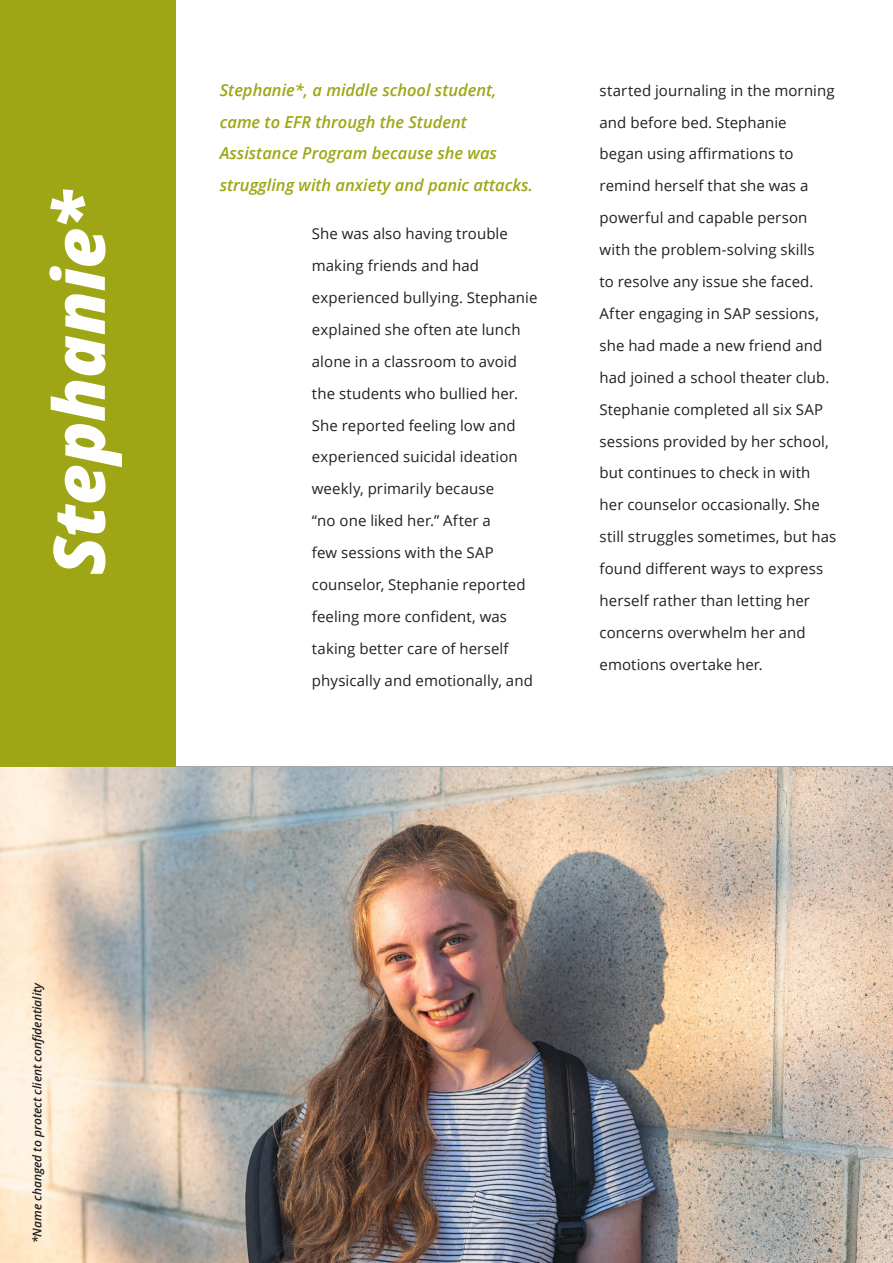
<style>
.page{position:relative;width:893px;height:1263px;background:#fff}
.page>*{position:absolute;margin:0;border:0;box-sizing:border-box;transform-origin:0 0}
.Quote_60pts{font:italic 800 71.25px "Open Sans";letter-spacing:-.01em;color:#fff}
.Body_Text___Medium{font:italic 600 16.5px/32px "Open Sans";color:#9ea615}
.Body_Text___Light__9{font:15px/32px "Open Sans";letter-spacing:.005em;color:#231f20}
.Body_Text___Medium-2{font:italic 600 12px "Open Sans";color:#231f20}
</style>
<div class="page">
<img style="left:0;top:767px;width:892px;height:496px">
<hr style="left:892px;top:670px;width:1px;height:593px;background:#4a9691">
<div style="left:0;top:0;width:176px;height:766px;background:#9ea615"></div>
<p class="Quote_60pts" style="left:25px;top:575px;width:387px;rotate:-90deg">Stephanie*</p>
<p class="Body_Text___Medium" style="left:220px;top:73px;width:315px">Stephanie*, a middle school student, came to EFR through the Student Assistance Program because she was struggling with anxiety and panic attacks.</p>
<p class="Body_Text___Light__9" style="left:312px;top:217px;width:227px">She was also having trouble making friends and had experienced bullying. Stephanie explained she often ate lunch alone in a classroom to avoid the students who bullied her.<br>She reported feeling low and experienced suicidal ideation weekly, primarily because<br>“no one liked her.” After a<br>few sessions with the SAP counselor, Stephanie reported feeling more confident, was taking better care of herself physically and emotionally, and</p>
<p class="Body_Text___Light__9" style="left:600px;top:74px;width:238px">started journaling in the morning and before bed. Stephanie<br>began using affirmations to remind herself that she was a powerful and capable person with the problem-solving skills<br>to resolve any issue she faced.<br>After engaging in SAP sessions, she had made a new friend and had joined a school theater club.<br>Stephanie completed all six SAP sessions provided by her school, but continues to check in with her counselor occasionally. She still struggles sometimes, but has found different ways to express herself rather than letting her concerns overwhelm her and emotions overtake her.</p>
<p class="Body_Text___Medium-2" style="left:29px;top:1243px;width:264px;rotate:-90deg">*Name changed to protect client confidentiality</p>
</div>
